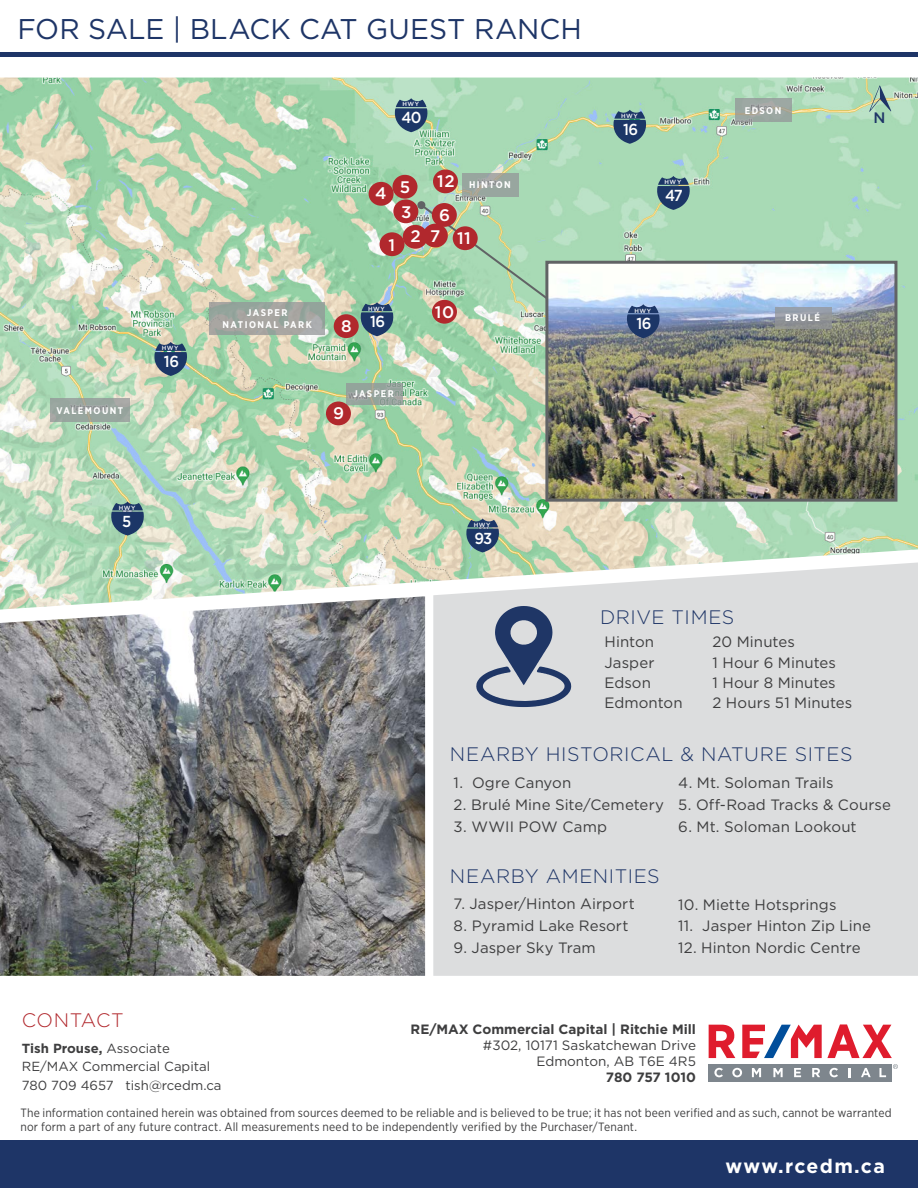
<style>
.page{position:relative;width:918px;height:1188px;background:#fff}
.page>*{position:absolute;margin:0;border:0;box-sizing:border-box;transform-origin:0 0}
.t1{font:28.5px "Gotham";color:#1e3567}
.Red_Subheader{font:300 19.5px "Gotham";letter-spacing:.03em;color:#1e3567}
.t2{font:700 19.5px "Gotham";letter-spacing:.06em;color:#fff}
.Red_Subheader-2{font:300 19.5px "Gotham";letter-spacing:.02em;color:#b1282d}
.Red_Subheader-3{font:500 16.8px "Gotham";color:#fff}
.t3{font:500 15.9px "Gotham";letter-spacing:-.035em;color:#fff;scale:.93 1}
.t4{font:500 15.15px "Gotham";color:#1e3567}
.Bullets_Spaced_out{font:15px "Gotham";letter-spacing:.005em;color:#3e3e3f}
.t5{font:700 13.5px "Gotham";color:#3e3e3f}
.t6{font:13.5px "Gotham";color:#3e3e3f}
.t7{font:13.2px "Gotham";color:#3e3e3f}
.t8{font:700 13.2px "Gotham";color:#3e3e3f}
.t9{font:12px/13.5px "Gotham Narrow";letter-spacing:.015em;color:#3e3e3f}
.t10{font:700 9.75px "Gotham Narrow";letter-spacing:.15em;color:#fff}
.t11{font:500 6px "Gotham";letter-spacing:.09em;color:#fff}
.s1{font-weight:400}
</style>
<div class="page">
<img style="left:0;top:78px;width:918px;height:532px">
<div style="left:0;top:52px;width:918px;height:5px;background:#1e3567"></div>
<svg style="left:869px;top:85px;width:22px;height:27px"></svg>
<svg style="left:210px;top:302px;width:115px;height:33px;fill:#a6a5a0"></svg>
<svg style="left:359px;top:302px;width:35px;height:34px"></svg>
<svg style="left:110px;top:502px;width:35px;height:33px"></svg>
<svg style="left:465px;top:519px;width:35px;height:33px"></svg>
<svg style="left:153px;top:342px;width:35px;height:34px"></svg>
<svg style="left:612px;top:110px;width:35px;height:34px"></svg>
<svg style="left:656px;top:176px;width:35px;height:34px"></svg>
<svg style="left:393px;top:98px;width:36px;height:34px"></svg>
<svg style="left:417px;top:201px;width:169px;height:127px"></svg>
<img style="left:549px;top:265px;width:344px;height:233px">
<div style="left:545px;top:261px;width:352px;height:241px;border:3px solid #616365"></div>
<div style="left:433px;top:562px;width:485px;height:414px;background:#dcddde"></div>
<svg style="left:476px;top:606px;width:95px;height:101px"></svg>
<div style="left:709px;top:1064px;width:183px;height:17px;background:#7e868d"></div>
<svg style="left:714px;top:1068px;width:9px;height:9px"></svg>
<svg style="left:732px;top:1068px;width:10px;height:9px"></svg>
<svg style="left:752px;top:1068px;width:9px;height:9px"></svg>
<svg style="left:773px;top:1068px;width:10px;height:9px"></svg>
<svg style="left:794px;top:1068px;width:7px;height:9px"></svg>
<svg style="left:812px;top:1068px;width:8px;height:9px"></svg>
<svg style="left:829px;top:1068px;width:9px;height:9px"></svg>
<svg style="left:849px;top:1068px;width:2px;height:9px"></svg>
<svg style="left:861px;top:1068px;width:10px;height:9px"></svg>
<svg style="left:879px;top:1068px;width:7px;height:9px"></svg>
<svg style="left:709px;top:1024px;width:183px;height:34px"></svg>
<svg style="left:893px;top:1064px;width:5px;height:5px"></svg>
<div style="left:0;top:1140px;width:918px;height:48px;background:#1e3567"></div>
<div style="left:380px;top:232px;width:25px;height:24px;background:#b1282d;border-radius:50%"></div>
<svg style="left:346px;top:383px;width:57px;height:22px"></svg>
<svg style="left:462px;top:173px;width:57px;height:24px"></svg>
<svg style="left:735px;top:98px;width:57px;height:24px"></svg>
<svg style="left:50px;top:399px;width:79px;height:23px;fill:#98a69f"></svg>
<div style="left:403px;top:225px;width:25px;height:24px;background:#b1282d;border-radius:50%"></div>
<div style="left:393px;top:199px;width:25px;height:24px;background:#b1282d;border-radius:50%"></div>
<div style="left:369px;top:182px;width:25px;height:24px;background:#b1282d;border-radius:50%"></div>
<div style="left:432px;top:203px;width:25px;height:24px;background:#b1282d;border-radius:50%"></div>
<div style="left:392px;top:175px;width:25px;height:24px;background:#b1282d;border-radius:50%"></div>
<div style="left:423px;top:224px;width:25px;height:23px;background:#b1282d;border-radius:50%"></div>
<div style="left:326px;top:402px;width:25px;height:23px;background:#b1282d;border-radius:50%"></div>
<div style="left:432px;top:300px;width:25px;height:24px;background:#b1282d;border-radius:50%"></div>
<div style="left:453px;top:226px;width:25px;height:24px;background:#b1282d;border-radius:50%"></div>
<div style="left:433px;top:169px;width:25px;height:24px;background:#b1282d;border-radius:50%"></div>
<div style="left:334px;top:314px;width:25px;height:24px;background:#b1282d;border-radius:50%"></div>
<img style="left:0;top:596px;width:425px;height:380px">
<svg style="left:775px;top:307px;width:57px;height:21px"></svg>
<svg style="left:626px;top:304px;width:35px;height:34px"></svg>
<p class="t1" style="left:17px;top:13px;width:566px">FOR SALE | BLACK CAT GUEST RANCH</p>
<p class="t10" style="left:56px;top:404px;width:68px">VALEMOUNT</p>
<p class="t11" style="left:162px;top:344px;width:18px">HWY</p>
<p class="t3" style="left:164px;top:351px;width:18px">16</p>
<p class="t10" style="left:247px;top:307px;width:42px">JASPER</p>
<p class="t10" style="left:223px;top:318px;width:91px">NATIONAL PARK</p>
<p class="t11" style="left:402px;top:100px;width:18px">HWY</p>
<p class="t3" style="left:401px;top:107px;width:23px">40</p>
<p class="Red_Subheader-3" style="left:375px;top:182px;width:13px">4</p>
<p class="Red_Subheader-3" style="left:400px;top:176px;width:12px">5</p>
<p class="Red_Subheader-3" style="left:437px;top:171px;width:19px">12</p>
<p class="t10" style="left:469px;top:179px;width:43px">HINTON</p>
<p class="Red_Subheader-3" style="left:401px;top:201px;width:12px">3</p>
<p class="Red_Subheader-3" style="left:439px;top:204px;width:12px">6</p>
<p class="Red_Subheader-3" style="left:389px;top:234px;width:8px">1</p>
<p class="Red_Subheader-3" style="left:411px;top:225px;width:12px">2</p>
<p class="Red_Subheader-3" style="left:430px;top:225px;width:12px">7</p>
<p class="Red_Subheader-3" style="left:457px;top:227px;width:15px">11</p>
<p class="Red_Subheader-3" style="left:341px;top:315px;width:12px">8</p>
<p class="t11" style="left:368px;top:304px;width:18px">HWY</p>
<p class="t3" style="left:370px;top:311px;width:18px">16</p>
<p class="Red_Subheader-3" style="left:435px;top:301px;width:21px">10</p>
<p class="Red_Subheader-3" style="left:333px;top:403px;width:12px">9</p>
<p class="t10" style="left:353px;top:388px;width:42px">JASPER</p>
<p class="t11" style="left:621px;top:112px;width:18px">HWY</p>
<p class="t3" style="left:623px;top:119px;width:18px">16</p>
<p class="t11" style="left:665px;top:178px;width:18px">HWY</p>
<p class="t3" style="left:665px;top:185px;width:21px">47</p>
<p class="t11" style="left:634px;top:306px;width:18px">HWY</p>
<p class="t3" style="left:636px;top:313px;width:18px">16</p>
<p class="t10" style="left:745px;top:104px;width:38px">EDSON</p>
<p class="t4" style="left:873px;top:108px;width:14px">N</p>
<p class="t10" style="left:785px;top:311px;width:36px">BRULÉ</p>
<p class="t11" style="left:119px;top:504px;width:18px">HWY</p>
<p class="t3" style="left:122px;top:511px;width:11px">5</p>
<p class="t11" style="left:474px;top:521px;width:18px">HWY</p>
<p class="t3" style="left:474px;top:528px;width:21px">93</p>
<p class="Red_Subheader" style="left:600px;top:605px;width:136px">DRIVE TIMES</p>
<p class="Bullets_Spaced_out" style="left:604px;top:634px;width:51px">Hinton</p>
<p class="Bullets_Spaced_out" style="left:712px;top:634px;width:84px">20 Minutes</p>
<p class="Bullets_Spaced_out" style="left:604px;top:654px;width:51px">Jasper</p>
<p class="Bullets_Spaced_out" style="left:712px;top:654px;width:125px">1 Hour 6 Minutes</p>
<p class="Bullets_Spaced_out" style="left:604px;top:674px;width:48px">Edson</p>
<p class="Bullets_Spaced_out" style="left:712px;top:674px;width:125px">1 Hour 8 Minutes</p>
<p class="Bullets_Spaced_out" style="left:604px;top:695px;width:80px">Edmonton</p>
<p class="Bullets_Spaced_out" style="left:712px;top:695px;width:141px">2 Hours 51 Minutes</p>
<p class="Red_Subheader" style="left:450px;top:742px;width:404px">NEARBY HISTORICAL &amp; NATURE SITES</p>
<p class="Red_Subheader-2" style="left:22px;top:1008px;width:104px">CONTACT</p>
<p class="t8" style="left:22px;top:1041px;width:149px">Tish Prouse, <span class="s1">Associate</span></p>
<p class="t7" style="left:22px;top:1059px;width:190px">RE/MAX Commercial Capital</p>
<p class="t7" style="left:22px;top:1078px;width:201px">780 709 4657 tish@rcedm.ca</p>
<p class="Bullets_Spaced_out" style="left:454px;top:774px;width:119px">1. Ogre Canyon</p>
<p class="Bullets_Spaced_out" style="left:454px;top:796px;width:212px">2. Brulé Mine Site/Cemetery</p>
<p class="Bullets_Spaced_out" style="left:454px;top:818px;width:155px">3. WWII POW Camp</p>
<p class="Red_Subheader" style="left:450px;top:863px;width:211px">NEARBY AMENITIES</p>
<p class="Bullets_Spaced_out" style="left:454px;top:896px;width:183px">7. Jasper/Hinton Airport</p>
<p class="Bullets_Spaced_out" style="left:454px;top:918px;width:176px">8. Pyramid Lake Resort</p>
<p class="Bullets_Spaced_out" style="left:454px;top:939px;width:144px">9. Jasper Sky Tram</p>
<p class="Bullets_Spaced_out" style="left:678px;top:774px;width:157px">4. Mt. Soloman Trails</p>
<p class="Bullets_Spaced_out" style="left:678px;top:796px;width:214px">5. Off-Road Tracks &amp; Course</p>
<p class="Bullets_Spaced_out" style="left:678px;top:818px;width:180px">6. Mt. Soloman Lookout</p>
<p class="Bullets_Spaced_out" style="left:678px;top:896px;width:160px">10. Miette Hotsprings</p>
<p class="Bullets_Spaced_out" style="left:678px;top:918px;width:194px">11. Jasper Hinton Zip Line</p>
<p class="Bullets_Spaced_out" style="left:678px;top:939px;width:184px">12. Hinton Nordic Centre</p>
<p class="t5" style="left:411px;top:1021px;width:287px">RE/MAX Commercial Capital | Ritchie Mill</p>
<p class="t6" style="left:483px;top:1038px;width:215px">#302, 10171 Saskatchewan Drive</p>
<p class="t6" style="left:536px;top:1054px;width:161px">Edmonton, AB T6E 4R5</p>
<p class="t5" style="left:606px;top:1070px;width:92px">780 757 1010</p>
<p class="t9" style="left:20px;top:1106px;width:873px">The information contained herein was obtained from sources deemed to be reliable and is believed to be true; it has not been verified and as such, cannot be warranted nor form a part of any future contract. All measurements need to be independently verified by the Purchaser/Tenant.</p>
<p class="t2" style="left:725px;top:1154px;width:161px">www.rcedm.ca</p>
</div>
